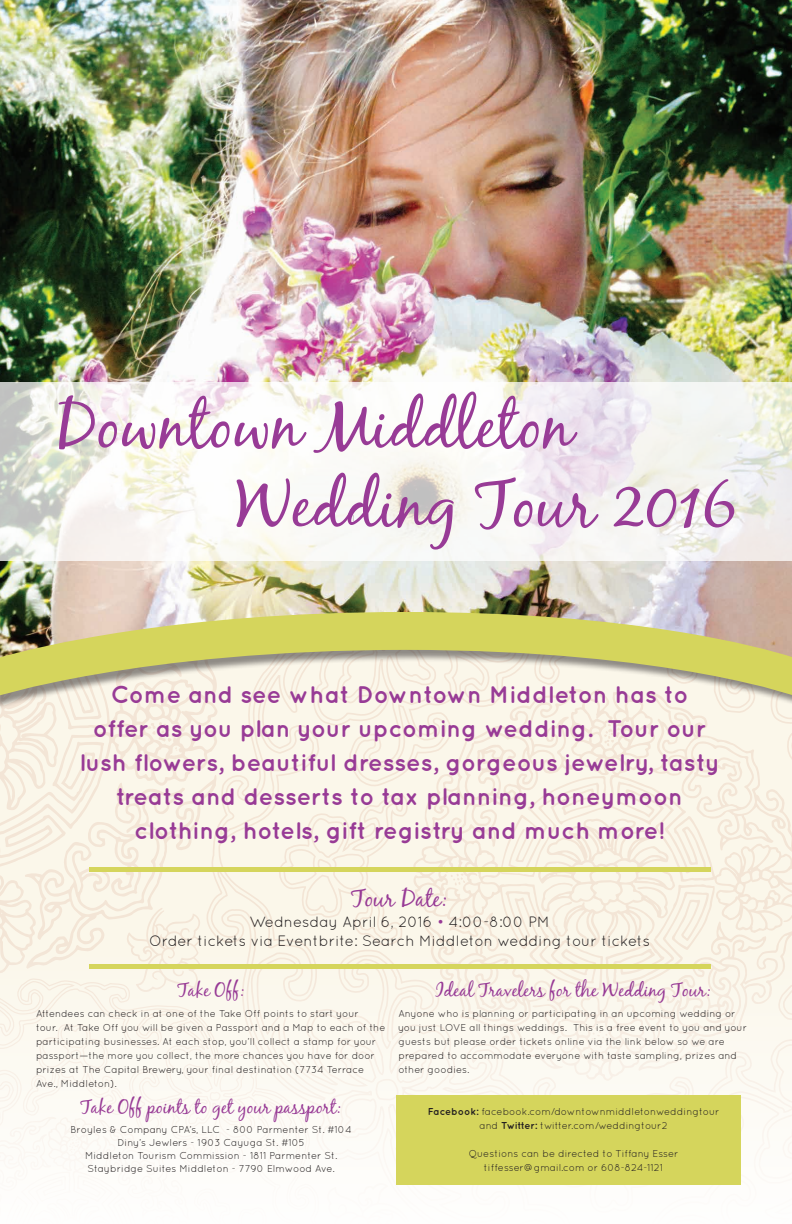
<style>
.page{position:relative;width:792px;height:1224px;background:#fff}
.page>*{position:absolute;margin:0;border:0;box-sizing:border-box;transform-origin:0 0}
.t1{font:66px/79.2px "Black Jack";color:#983b96}
.t2{font:700 24px/34px "Quicksand";color:#983b96;text-align:center}
.t3{font:24px "Black Jack";color:#983b96}
.t4{font:19px "Black Jack";color:#983b96}
.t5{font:15px/19px "Quicksand";color:#231f20;text-align:center}
.t6{font:10px/14px "Quicksand";color:#231f20;text-align:center}
.s1{color:#983b96}
.s2{font-weight:700}
</style>
<div class="page">
<svg style="left:218px;top:710px;width:195px;height:233px;background:#f9f4e7"></svg>
<svg style="left:413px;top:710px;width:379px;height:233px;background:#f8f2e4"></svg>
<svg style="left:0;top:710px;width:218px;height:233px;background:#f8f2e4"></svg>
<svg style="left:0;top:657px;width:792px;height:41px;background:#e4dfbc"></svg>
<div style="left:0;top:943px;width:792px;height:281px;background:linear-gradient(to bottom,#f9f3e6,#fefefd)"></div>
<img style="left:0;top:0;width:792px;height:657px">
<svg style="left:0;top:382px;width:792px;height:178px;fill:#f8f7f4"></svg>
<div style="left:396px;top:1095px;width:344px;height:90px;background:#d5d55c"></div>
<div style="left:89px;top:867px;width:621px;height:5px;background:#d5d55c"></div>
<div style="left:89px;top:964px;width:621px;height:5px;background:#d5d55c"></div>
<h1 class="t1" style="left:236px;top:384px;width:501px;text-indent:-179px">Downtown Middleton<br>Wedding Tour 2016</h1>
<p class="t2" style="left:79px;top:677px;width:642px">Come and see what Downtown Middleton has to<br>offer as you plan your upcoming wedding. Tour our lush flowers, beautiful dresses, gorgeous jewelry, tasty treats and desserts to tax planning, honeymoon clothing, hotels, gift registry and much more!</p>
<h2 class="t3" style="left:351px;top:884px;width:98px">Tour Date:</h2>
<h3 class="t5" style="left:149px;top:913px;width:503px">Wednesday April 6, 2016 <span class="s1">•</span> 4:00-8:00 PM<br>Order tickets via Eventbrite: Search Middleton wedding tour tickets</h3>
<h3 class="t4" style="left:177px;top:978px;width:69px">Take Off:</h3>
<p class="t6" style="left:36px;top:1006px;width:351px;text-align:left">Attendees can check in at one of the Take Off points to start your<br>tour. At Take Off you will be given a Passport and a Map to each of the participating businesses. At each stop, you’ll collect a stamp for your passport—the more you collect, the more chances you have for door prizes at The Capital Brewery, your final destination (7734 Terrace Ave., Middleton).</p>
<h3 class="t4" style="left:81px;top:1096px;width:263px">Take Off points to get your passport:</h3>
<p class="t6" style="left:71px;top:1123px;width:283px;line-height:13px">Broyles &amp; Company CPA’s, LLC - 800 Parmenter St. #104<br>Diny’s Jewlers - 1903 Cayuga St. #105<br>Middleton Tourism Commission - 1811 Parmenter St.<br>Staybridge Suites Middleton - 7790 Elmwood Ave.</p>
<h3 class="t4" style="left:436px;top:979px;width:277px">Ideal Travelers for the Wedding Tour:</h3>
<p class="t6" style="left:398px;top:1007px;width:350px;text-align:left">Anyone who is planning or participating in an upcoming wedding or you just LOVE all things weddings. This is a free event to you and your guests but please order tickets online via the link below so we are prepared to accommodate everyone with taste sampling, prizes and other goodies.</p>
<p class="t6" style="left:428px;top:1105px;width:293px"><span class="s2">Facebook:</span> facebook.com/downtownmiddletonweddingtour and <span class="s2">Twitter:</span> twitter.com/weddingtour2</p>
<p class="t6" style="left:469px;top:1147px;width:211px">Questions can be directed to Tiffany Esser tiffesser@gmail.com or 608-824-1121</p>
</div>
